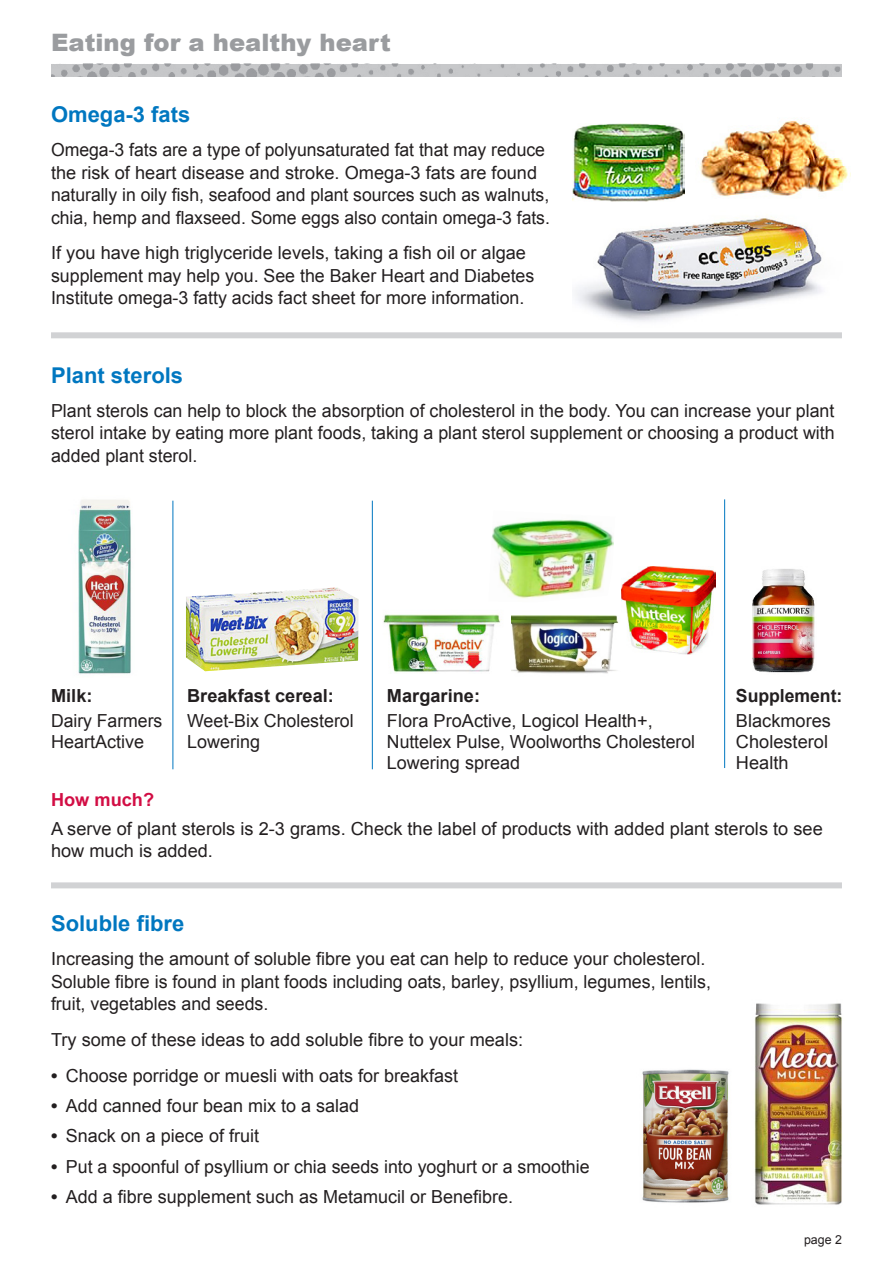
<style>
.page{position:relative;width:893px;height:1263px;background:#fff}
.page>*{position:absolute;margin:0;border:0;box-sizing:border-box;transform-origin:0 0}
.t1{font:900 24px "Arial";color:#9a9c9f}
.t2{font:700 21.75px "Arial";color:#0077c0}
.t3{font:18px/22.5px "Arial";color:#231f20}
.t4{font:700 18px "Arial";color:#231f20}
.t5{font:700 18px "Arial";color:#d20d44}
.t6{font:12.3px "Arial";color:#231f20}
.s1{font-weight:700}
</style>
<div class="page">
<img style="left:51px;top:64px;width:791px;height:13px">
<img style="left:573px;top:123px;width:111px;height:79px">
<img style="left:699px;top:121px;width:149px;height:76px">
<img style="left:575px;top:216px;width:247px;height:106px">
<img style="left:78px;top:500px;width:53px;height:174px">
<img style="left:752px;top:569px;width:63px;height:104px">
<img style="left:186px;top:587px;width:173px;height:84px">
<img style="left:511px;top:615px;width:108px;height:59px">
<img style="left:383px;top:614px;width:118px;height:59px">
<img style="left:622px;top:566px;width:93px;height:89px">
<img style="left:492px;top:519px;width:122px;height:80px">
<hr style="left:173px;top:501px;width:1px;height:268px;background:#0077c0">
<hr style="left:372px;top:501px;width:1px;height:268px;background:#0077c0">
<hr style="left:724px;top:499px;width:1px;height:269px;background:#0077c0">
<img style="left:642px;top:1069px;width:87px;height:134px">
<img style="left:754px;top:1003px;width:88px;height:202px">
<div style="left:51px;top:332px;width:791px;height:6px;background:#d1d2d4"></div>
<div style="left:51px;top:882px;width:791px;height:6px;background:#d1d2d4"></div>
<h1 class="t1" style="left:51px;top:29px;width:341px">Eating for a healthy heart</h1>
<p class="t2" style="left:51px;top:102px;width:141px">Omega-3 fats</p>
<p class="t3" style="left:51px;top:139px;width:500px">Omega-3 fats are a type of polyunsaturated fat that may reduce the risk of heart disease and stroke. Omega-3 fats are found naturally in oily fish, seafood and plant sources such as walnuts, chia, hemp and flaxseed. Some eggs also contain omega-3 fats.</p>
<p class="t3" style="left:51px;top:242px;width:485px">If you have high triglyceride levels, taking a fish oil or algae supplement may help you. See the Baker Heart and Diabetes<br>Institute omega-3 fatty acids fact sheet for more information.</p>
<p class="t2" style="left:51px;top:363px;width:134px">Plant sterols</p>
<p class="t3" style="left:51px;top:399px;width:785px;text-align:justify">Plant sterols can help to block the absorption of cholesterol in the body. You can increase your plant sterol intake by eating more plant foods, taking a plant sterol supplement or choosing a product with added plant sterol.</p>
<p class="t4" style="left:51px;top:685px;width:43px">Milk:</p>
<p class="t3" style="left:51px;top:710px;width:113px;line-height:21px">Dairy Farmers<br>HeartActive</p>
<p class="t4" style="left:187px;top:685px;width:148px">Breakfast cereal:</p>
<p class="t3" style="left:187px;top:710px;width:168px;line-height:21px">Weet-Bix Cholesterol<br>Lowering</p>
<p class="t4" style="left:387px;top:685px;width:95px">Margarine:</p>
<p class="t3" style="left:387px;top:710px;width:310px;line-height:21px">Flora ProActive, Logicol Health+,<br>Nuttelex Pulse, Woolworths Cholesterol<br>Lowering spread</p>
<p class="t4" style="left:736px;top:685px;width:108px">Supplement:</p>
<p class="t3" style="left:736px;top:710px;width:97px;line-height:21px">Blackmores<br>Cholesterol<br>Health</p>
<p class="t5" style="left:51px;top:789px;width:105px">How much?</p>
<p class="t3" style="left:51px;top:817px;width:773px">A serve of plant sterols is 2-3 grams. Check the label of products with added plant sterols to see how much is added.</p>
<p class="t2" style="left:51px;top:911px;width:135px">Soluble fibre</p>
<p class="t3" style="left:51px;top:948px;width:661px">Increasing the amount of soluble fibre you eat can help to reduce your cholesterol.<br>Soluble fibre is found in plant foods including oats, barley, psyllium, legumes, lentils, fruit, vegetables and seeds.</p>
<p class="t3" style="left:51px;top:1028px;width:474px">Try some of these ideas to add soluble fibre to your meals:</p>
<p class="t3" style="left:51px;top:1065px;width:409px"><span class="s1">•</span> Choose porridge or muesli with oats for breakfast</p>
<p class="t3" style="left:51px;top:1095px;width:310px"><span class="s1">•</span> Add canned four bean mix to a salad</p>
<p class="t3" style="left:51px;top:1125px;width:209px"><span class="s1">•</span> Snack on a piece of fruit</p>
<p class="t3" style="left:51px;top:1155px;width:540px"><span class="s1">•</span> Put a spoonful of psyllium or chia seeds into yoghurt or a smoothie</p>
<p class="t3" style="left:51px;top:1185px;width:464px"><span class="s1">•</span> Add a fibre supplement such as Metamucil or Benefibre.</p>
<p class="t6" style="left:804px;top:1232px;width:39px">page 2</p>
</div>
